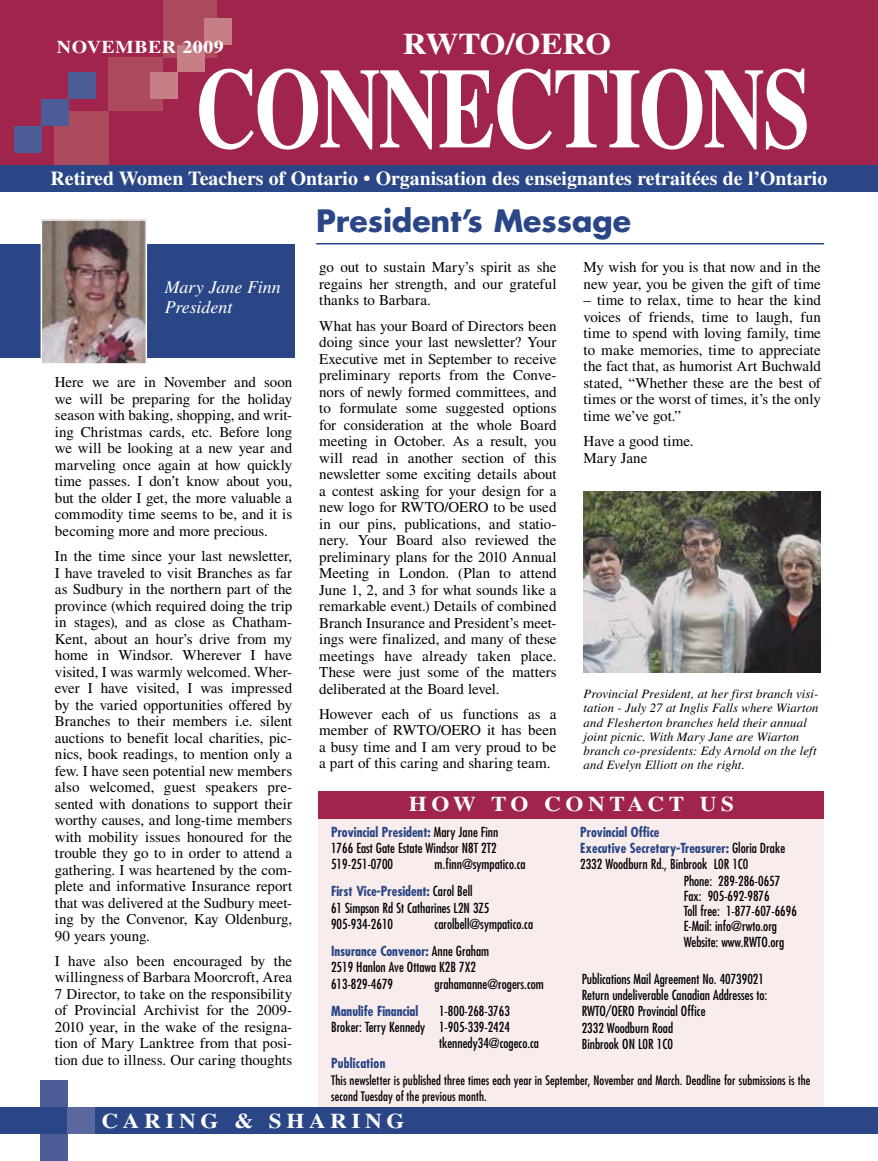
<style>
.page{position:relative;width:878px;height:1161px;background:#fff}
.page>*{position:absolute;margin:0;border:0;box-sizing:border-box;transform-origin:0 0}
.t1{font:700 114px "Times LT Std";letter-spacing:-.025em;color:#fff;scale:.75 1}
.t2{font:700 30px "Futura Std";letter-spacing:-.005em;color:#2b4686}
.t3{font:700 30px "Times LT Std";letter-spacing:-.01em;color:#fff;scale:1.1 1}
.t4{font:700 21px "Times LT Std";letter-spacing:.2em;color:#fff;scale:1.1 1}
.t5{font:700 19.8px "Times LT Std";color:#fff}
.t6{font:italic 18px/19.5px "Times LT Std";letter-spacing:-.005em;color:#fff}
.t7{font:700 18px "Times LT Std";letter-spacing:.025em;color:#fff;scale:1.1 1}
.t8{font:15px/16.5px "Times LT Std";color:#000;text-align:justify}
.t9{font:condensed 13.5px/16.2px "Futura Std";color:#000}
.t10{font:700 condensed 13.5px "Futura Std";color:#2b4686}
.t11{font:italic 12.75px/14.2px "Times LT Std";letter-spacing:.01em;color:#000}
.t12{font:condensed 12.75px/16.5px "Futura Std";letter-spacing:.01em;color:#000}
.s1{font-weight:700;color:#2b4686}
.s2{font-weight:400;color:#000}
</style>
<div class="page">
<div style="left:0;top:244px;width:295px;height:114px;background:#2b4686"></div>
<div style="left:318px;top:791px;width:506px;height:317px;background:#f8edec"></div>
<div style="left:318px;top:791px;width:506px;height:27px;background:#a0244b"></div>
<div style="left:1px;top:0;width:877px;height:173px;background:#a0244b"></div>
<div style="left:164px;top:0;width:53px;height:57px;background:#ad4b5e"></div>
<div style="left:109px;top:57px;width:54px;height:54px;background:#ad4b5e"></div>
<div style="left:55px;top:111px;width:54px;height:54px;background:#ad4b5e"></div>
<div style="left:1px;top:165px;width:877px;height:27px;background:#2b4686"></div>
<div style="left:204px;top:18px;width:27px;height:27px;background:#c57f85"></div>
<div style="left:177px;top:45px;width:27px;height:27px;background:#c57f85"></div>
<div style="left:150px;top:72px;width:27px;height:27px;background:#c57f85"></div>
<div style="left:68px;top:72px;width:27px;height:27px;background:#4c5c96"></div>
<div style="left:41px;top:99px;width:27px;height:27px;background:#4c5c96"></div>
<div style="left:14px;top:126px;width:27px;height:27px;background:#4c5c96"></div>
<div style="left:0;top:27px;width:8px;height:27px;background:#a0244b"></div>
<div style="left:0;top:1107px;width:878px;height:27px;background:#2b4686"></div>
<div style="left:40px;top:1080px;width:27px;height:27px;background:#4c5c96"></div>
<div style="left:67px;top:1107px;width:27px;height:27px;background:#5b689f"></div>
<div style="left:40px;top:1134px;width:27px;height:27px;background:#4c5c96"></div>
<hr style="left:316px;top:243px;width:508px;height:1px;background:#2b4686">
<img style="left:44px;top:222px;width:100px;height:140px">
<div style="left:41px;top:219px;width:106px;height:146px;border:2px solid #fff"></div>
<img style="left:583px;top:491px;width:237px;height:182px">
<p class="t7" style="left:57px;top:36px;width:153px">NOVEMBER 2009</p>
<h2 class="t3" style="left:403px;top:25px;width:191px">RWTO/OERO</h2>
<h1 class="t1" style="left:195px;top:41px;width:822px">CONNECTIONS</h1>
<h3 class="t5" style="left:51px;top:167px;width:778px">Retired Women Teachers of Ontario • Organisation des enseignantes retraitées de l’Ontario</h3>
<p class="t6" style="left:165px;top:277px;width:118px">Mary Jane Finn<br>President</p>
<p class="t8" style="left:55px;top:374px;width:239px">Here we are in November and soon we will be preparing for the holiday season with baking, shopping, and writ&shy;ing Christmas cards, etc. Before long we will be looking at a new year and marveling once again at how quickly time passes. I don’t know about you, but the older I get, the more valuable a commodity time seems to be, and it is becoming more and more precious.</p>
<p class="t8" style="left:55px;top:548px;width:239px">In the time since your last newsletter, I have traveled to visit Branches as far as Sudbury in the northern part of the province (which required doing the trip in stages), and as close as Chatham-Kent, about an hour’s drive from my home in Windsor. Wherever I have visited, I was warmly welcomed. Wher&shy;ever I have visited, I was impressed by the varied opportunities offered by Branches to their members i.e. silent auctions to benefit local charities, pic&shy;nics, book readings, to mention only a few. I have seen potential new members also welcomed, guest speakers pre&shy;sented with donations to support their worthy causes, and long-time members with mobility issues honoured for the trouble they go to in order to attend a gathering. I was heartened by the com&shy;plete and informative Insurance report that was delivered at the Sudbury meet&shy;ing by the Convenor, Kay Oldenburg, 90 years young.</p>
<p class="t8" style="left:55px;top:952px;width:239px">I have also been encouraged by the willingness of Barbara Moorcroft, Area 7 Director, to take on the responsibility of Provincial Archivist for the 2009- 2010 year, in the wake of the resigna&shy;tion of Mary Lanktree from that posi&shy;tion due to illness. Our caring thoughts</p>
<h2 class="t2" style="left:316px;top:201px;width:316px">President’s Message</h2>
<p class="t8" style="left:319px;top:259px;width:239px">go out to sustain Mary’s spirit as she regains her strength, and our grateful thanks to Barbara.</p>
<p class="t8" style="left:319px;top:317px;width:239px">What has your Board of Directors been doing since your last newsletter? Your Executive met in September to receive preliminary reports from the Conve&shy;nors of newly formed committees, and to formulate some suggested options for consideration at the whole Board meeting in October. As a result, you will read in another section of this newsletter some exciting details about a contest asking for your design for a new logo for RWTO/OERO to be used in our pins, publications, and statio&shy;nery. Your Board also reviewed the preliminary plans for the 2010 Annual Meeting in London. (Plan to attend June 1, 2, and 3 for what sounds like a remarkable event.) Details of combined Branch Insurance and President’s meet&shy;ings were finalized, and many of these meetings have already taken place.<br>These were just some of the matters deliberated at the Board level.</p>
<p class="t8" style="left:319px;top:705px;width:239px">However each of us functions as a member of RWTO/OERO it has been a busy time and I am very proud to be a part of this caring and sharing team.</p>
<p class="t8" style="left:583px;top:259px;width:239px">My wish for you is that now and in the new year, you be given the gift of time</p>
<p class="t8" style="left:583px;top:292px;width:239px">– time to relax, time to hear the kind voices of friends, time to laugh, fun time to spend with loving family, time to make memories, time to appreciate the fact that, as humorist Art Buchwald stated, “Whether these are the best of times or the worst of times, it’s the only time we’ve got.”</p>
<p class="t8" style="left:583px;top:433px;width:111px">Have a good time.<br>Mary Jane</p>
<p class="t11" style="left:583px;top:687px;width:236px">Provincial President, at her first branch visi&shy;tation - July 27 at Inglis Falls where Wiarton and Flesherton branches held their annual joint picnic. With Mary Jane are Wiarton branch co-presidents: Edy Arnold on the left and Evelyn Elliott on the right.</p>
<h3 class="t4" style="left:409px;top:791px;width:297px">HOW TO CONTACT US</h3>
<p class="t9" style="left:331px;top:824px;width:169px"><span class="s1">Provincial President:</span> Mary Jane Finn<br>1766 East Gate Estate Windsor N8T 2T2<br>519-251-0700</p>
<p class="t10" style="left:580px;top:823px;width:81px">Provincial Office</p>
<p class="t10" style="left:580px;top:840px;width:206px">Executive Secretary-Treasurer: <span class="s2">Gloria Drake</span></p>
<p class="t9" style="left:580px;top:856px;width:170px">2332 Woodburn Rd., Binbrook L0R 1C0</p>
<p class="t9" style="left:683px;top:872px;width:98px">Phone: 289-286-0657</p>
<p class="t9" style="left:683px;top:888px;width:115px;line-height:15px">Fax: 905-692-9876<br>Toll free: 1-877-607-6696<br>E-Mail: info@rwto.org</p>
<p class="t9" style="left:683px;top:934px;width:102px">Website: www.RWTO.org</p>
<p class="t9" style="left:581px;top:971px;width:187px">Publications Mail Agreement No. 40739021<br>Return undeliverable Canadian Addresses to:<br>RWTO/OERO Provincial Office<br>2332 Woodburn Road<br>Binbrook ON L0R 1C0</p>
<p class="t9" style="left:331px;top:851px;width:196px;line-height:27px;text-indent:104px">m.finn@sympatico.ca<br><span class="s1">First Vice-President:</span> Carol Bell</p>
<p class="t9" style="left:331px;top:900px;width:160px">61 Simpson Rd St Catharines L2N 3Z5<br>905-934-2610</p>
<p class="t9" style="left:331px;top:910px;width:204px;line-height:27px;text-indent:104px">carolbell@sympatico.ca<br><span class="s1">Insurance Convenor:</span> Anne Graham</p>
<p class="t9" style="left:331px;top:959px;width:146px">2519 Hanlon Ave Ottawa K2B 7X2<br>613-829-4679</p>
<p class="t9" style="left:434px;top:975px;width:111px">grahamanne@rogers.com</p>
<p class="t10" style="left:331px;top:1002px;width:89px">Manulife Financial</p>
<p class="t9" style="left:439px;top:1002px;width:72px">1-800-268-3763</p>
<p class="t9" style="left:331px;top:1019px;width:180px">Broker: Terry Kennedy 1-905-339-2424</p>
<p class="t9" style="left:439px;top:1035px;width:101px">tkennedy34@cogeco.ca</p>
<p class="t10" style="left:331px;top:1055px;width:56px">Publication</p>
<p class="t12" style="left:331px;top:1072px;width:481px">This newsletter is published three times each year in September, November and March. Deadline for submissions is the second Tuesday of the previous month.</p>
<h3 class="t4" style="left:102px;top:1108px;width:277px">CARING &amp; SHARING</h3>
</div>
